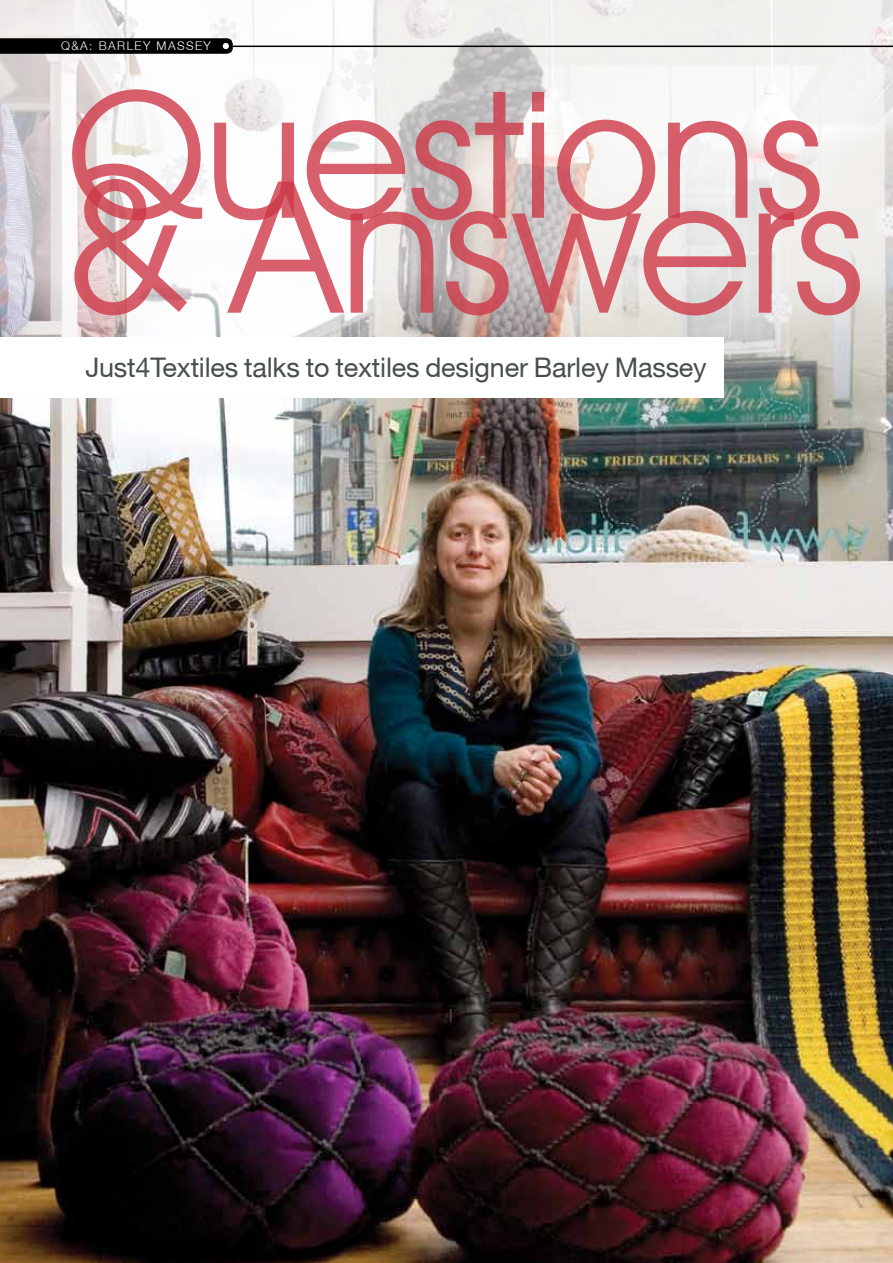
<style>
.page{position:relative;width:893px;height:1263px;background:#fff}
.page>*{position:absolute;margin:0;border:0;box-sizing:border-box;transform-origin:0 0}
.t1{font:184.5px "Decker";letter-spacing:-.01em;color:#ce3948}
.t2{font:177px "Decker";letter-spacing:-.01em;color:#ce3948}
.t3{font:27px "Helvetica Neue";letter-spacing:-.01em;color:#474f4e}
.t4{font:300 12px "Helvetica Neue";letter-spacing:.12em;color:#fff}
</style>
<div class="page">
<img style="left:0;top:451px;width:893px;height:812px">
<svg style="left:0;top:0;width:893px;height:451px"></svg>
<div style="left:0;top:337px;width:724px;height:61px;background:#fff"></div>
<hr style="left:13px;top:46px;width:880px;height:1px;background:#000">
<svg style="left:0;top:38px;width:233px;height:16px;background:#0a0a0a"></svg>
<p class="t4" style="left:61px;top:39px;width:151px">Q&amp;A: BARLEY MASSEY</p>
<h2 class="t2" style="left:67px;top:47px;width:759px">Questions</h2>
<h1 class="t1" style="left:63px;top:135px;width:804px">&amp; Answers</h1>
<p class="t3" style="left:85px;top:351px;width:623px">Just4Textiles talks to textiles designer Barley Massey</p>
</div>
